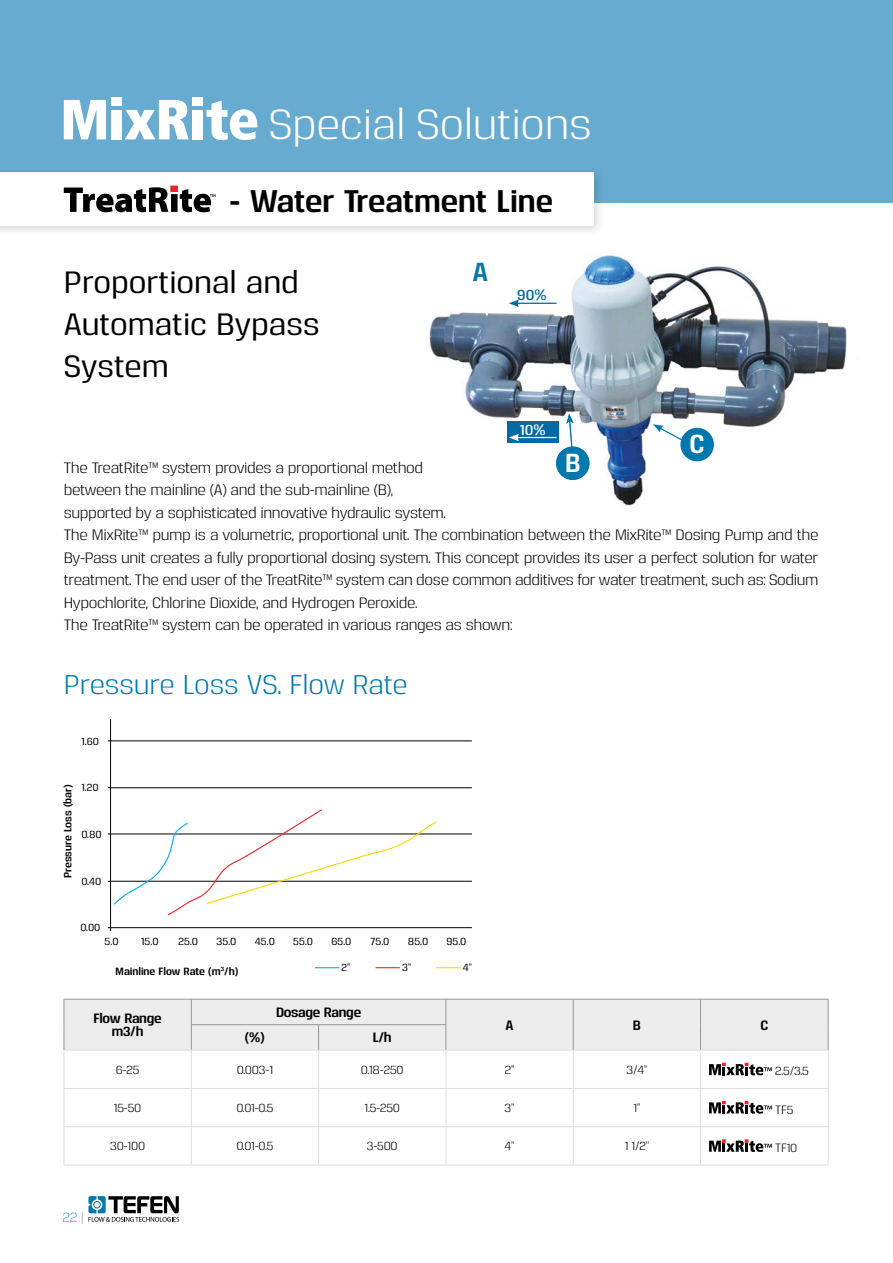
<style>
.page{position:relative;width:893px;height:1263px;background:#fff}
.page>*{position:absolute;margin:0;border:0;box-sizing:border-box;transform-origin:0 0}
.t1{font:42px "Reznik";letter-spacing:-.005em;color:#fff}
.t2{font:700 31.2px "Reznik";color:#000}
.t3{font:500 30.75px/42px "Reznik";color:#000}
.t4{font:27px "Reznik";letter-spacing:-.005em;color:#0078ae}
.t5{font:700 25.95px "Reznik";color:#fff}
.t6{font:15px/22.5px "Reznik";letter-spacing:-.025em;color:#000}
.t7{font:600 14.85px "Reznik";color:#fff}
.t8{font:600 14.85px "Reznik";color:#0069a6}
.t9{font:700 13.5px/13.5px "Reznik";letter-spacing:-.02em;color:#000;text-align:center}
.t10{font:300 13.5px "Reznik";color:#0078ae}
.t11{font:12px "Reznik";color:#000}
.t12{font:500 10.5px "Reznik";color:#000}
.t13{font:700 10.5px "Reznik";color:#000}
.s1{color:#808285}
</style>
<div class="page">
<div style="left:0;top:0;width:893px;height:203px;background:#67abd1"></div>
<svg style="left:64px;top:100px;width:42px;height:39px"></svg>
<div style="left:111px;top:110px;width:11px;height:29px;background:#fff"></div>
<svg style="left:125px;top:100px;width:64px;height:39px"></svg>
<div style="left:192px;top:110px;width:10px;height:29px;background:#fff"></div>
<svg style="left:206px;top:101px;width:51px;height:39px"></svg>
<div style="left:111px;top:97px;width:10px;height:8px;background:#fff"></div>
<div style="left:192px;top:97px;width:10px;height:8px;background:#fff"></div>
<svg style="left:88px;top:1196px;width:91px;height:26px"></svg>
<img style="left:429px;top:255px;width:418px;height:251px">
<svg style="left:566px;top:413px;width:8px;height:33px"></svg>
<img style="left:556px;top:446px;width:34px;height:34px">
<div style="left:680px;top:428px;width:34px;height:33px;background:#0078ae;border-radius:50%"></div>
<svg style="left:653px;top:424px;width:32px;height:18px"></svg>
<div style="left:464px;top:255px;width:33px;height:33px;background:#fff;border-radius:50%"></div>
<div style="left:507px;top:421px;width:52px;height:21px;background:#0069a6"></div>
<hr style="left:517px;top:437px;width:39px;height:1px;background:#fff">
<svg style="left:509px;top:434px;width:10px;height:7px"></svg>
<div style="left:507px;top:287px;width:52px;height:21px;background:#fff"></div>
<hr style="left:517px;top:303px;width:39px;height:1px;background:#0069a6">
<svg style="left:509px;top:300px;width:10px;height:7px"></svg>
<img style="left:0;top:167px;width:604px;height:64px">
<div style="left:0;top:172px;width:593px;height:54px;background:#fff"></div>
<hr style="left:191px;top:1050px;width:1px;height:38px;background:#dcddde">
<hr style="left:318px;top:1050px;width:1px;height:38px;background:#dcddde">
<hr style="left:446px;top:1050px;width:1px;height:38px;background:#dcddde">
<hr style="left:573px;top:1050px;width:1px;height:38px;background:#dcddde">
<hr style="left:700px;top:1050px;width:1px;height:38px;background:#dcddde">
<hr style="left:191px;top:1089px;width:1px;height:37px;background:#dcddde">
<hr style="left:318px;top:1089px;width:1px;height:37px;background:#dcddde">
<hr style="left:446px;top:1089px;width:1px;height:37px;background:#dcddde">
<hr style="left:573px;top:1089px;width:1px;height:37px;background:#dcddde">
<hr style="left:700px;top:1089px;width:1px;height:37px;background:#dcddde">
<hr style="left:191px;top:1127px;width:1px;height:38px;background:#dcddde">
<hr style="left:318px;top:1127px;width:1px;height:38px;background:#dcddde">
<hr style="left:446px;top:1127px;width:1px;height:38px;background:#dcddde">
<hr style="left:573px;top:1127px;width:1px;height:38px;background:#dcddde">
<hr style="left:700px;top:1127px;width:1px;height:38px;background:#dcddde">
<hr style="left:64px;top:1050px;width:1px;height:38px;background:#dcddde">
<hr style="left:828px;top:1050px;width:1px;height:38px;background:#dcddde">
<hr style="left:64px;top:1088px;width:127px;height:1px;background:#dcddde">
<hr style="left:64px;top:1089px;width:1px;height:37px;background:#dcddde">
<hr style="left:191px;top:1088px;width:128px;height:1px;background:#dcddde">
<hr style="left:319px;top:1088px;width:127px;height:1px;background:#dcddde">
<hr style="left:446px;top:1088px;width:127px;height:1px;background:#dcddde">
<hr style="left:573px;top:1088px;width:128px;height:1px;background:#dcddde">
<hr style="left:701px;top:1088px;width:127px;height:1px;background:#dcddde">
<hr style="left:828px;top:1089px;width:1px;height:37px;background:#dcddde">
<hr style="left:64px;top:1126px;width:127px;height:1px;background:#dcddde">
<hr style="left:64px;top:1127px;width:1px;height:38px;background:#dcddde">
<hr style="left:191px;top:1126px;width:128px;height:1px;background:#dcddde">
<hr style="left:319px;top:1126px;width:127px;height:1px;background:#dcddde">
<hr style="left:446px;top:1126px;width:127px;height:1px;background:#dcddde">
<hr style="left:573px;top:1126px;width:128px;height:1px;background:#dcddde">
<hr style="left:701px;top:1126px;width:127px;height:1px;background:#dcddde">
<hr style="left:828px;top:1127px;width:1px;height:38px;background:#dcddde">
<hr style="left:64px;top:1165px;width:127px;height:1px;background:#dcddde">
<hr style="left:191px;top:1165px;width:128px;height:1px;background:#dcddde">
<hr style="left:319px;top:1165px;width:127px;height:1px;background:#dcddde">
<hr style="left:446px;top:1165px;width:127px;height:1px;background:#dcddde">
<hr style="left:573px;top:1165px;width:128px;height:1px;background:#dcddde">
<hr style="left:701px;top:1165px;width:127px;height:1px;background:#dcddde">
<div style="left:64px;top:999px;width:765px;height:51px;background:#ececed"></div>
<hr style="left:64px;top:1050px;width:127px;height:1px;background:#dcddde">
<hr style="left:446px;top:1050px;width:127px;height:1px;background:#dcddde">
<hr style="left:573px;top:1050px;width:128px;height:1px;background:#dcddde">
<hr style="left:701px;top:1050px;width:127px;height:1px;background:#dcddde">
<hr style="left:191px;top:1050px;width:128px;height:1px;background:#dcddde">
<hr style="left:319px;top:1050px;width:127px;height:1px;background:#dcddde">
<hr style="left:191px;top:1024px;width:128px;height:1px;background:#939598">
<hr style="left:319px;top:1024px;width:127px;height:1px;background:#939598">
<svg style="left:709px;top:1063px;width:63px;height:12px"></svg>
<svg style="left:709px;top:1101px;width:63px;height:13px"></svg>
<svg style="left:709px;top:1140px;width:63px;height:12px"></svg>
<hr style="left:108px;top:927px;width:364px;height:1px;background:#000">
<hr style="left:108px;top:881px;width:364px;height:1px;background:#000">
<hr style="left:108px;top:834px;width:364px;height:1px;background:#000">
<hr style="left:108px;top:787px;width:364px;height:1px;background:#000">
<hr style="left:108px;top:741px;width:364px;height:1px;background:#000">
<hr style="left:110px;top:719px;width:1px;height:212px;background:#000">
<svg style="left:113px;top:809px;width:324px;height:107px"></svg>
<svg style="left:315px;top:967px;width:24px;height:1px"></svg>
<svg style="left:376px;top:967px;width:24px;height:1px"></svg>
<svg style="left:436px;top:967px;width:24px;height:1px"></svg>
<svg style="left:64px;top:186px;width:152px;height:26px"></svg>
<svg style="left:473px;top:286px;width:16px;height:31px"></svg>
<h1 class="t1" style="left:269px;top:97px;width:325px">Special Solutions</h1>
<h2 class="t2" style="left:230px;top:180px;width:325px">- Water Treatment Line</h2>
<h3 class="t3" style="left:64px;top:260px;width:237px">Proportional and</h3>
<h3 class="t3" style="left:64px;top:302px;width:257px">Automatic Bypass<br>System</h3>
<p class="t8" style="left:517px;top:285px;width:31px">90%</p>
<p class="t7" style="left:520px;top:419px;width:27px">10%</p>
<h3 class="t5" style="left:689px;top:427px;width:17px">C</h3>
<h3 class="t5" style="left:565px;top:446px;width:17px">B</h3>
<p class="t6" style="left:64px;top:455px;width:756px">The TreatRite™ system provides a proportional method<br>between the mainline (A) and the sub-mainline (B),<br>supported by a sophisticated innovative hydraulic system.<br>The MixRite™ pump is a volumetric, proportional unit. The combination between the MixRite™ Dosing Pump and the By-Pass unit creates a fully proportional dosing system. This concept provides its user a perfect solution for water treatment. The end user of the TreatRite™ system can dose common additives for water treatment, such as: Sodium Hypochlorite, Chlorine Dioxide, and Hydrogen Peroxide.<br>The TreatRite™ system can be operated in various ranges as shown:</p>
<h3 class="t4" style="left:64px;top:667px;width:346px">Pressure Loss VS. Flow Rate</h3>
<p class="t12" style="left:81px;top:734px;width:19px">1.60</p>
<p class="t13" style="left:61px;top:878px;width:95px;rotate:-90deg">Pressure Loss (bar)</p>
<p class="t12" style="left:81px;top:781px;width:19px">1.20</p>
<p class="t12" style="left:81px;top:827px;width:22px">0.80</p>
<p class="t12" style="left:81px;top:874px;width:22px">0.40</p>
<p class="t12" style="left:80px;top:920px;width:22px">0.00</p>
<p class="t12" style="left:105px;top:934px;width:15px">5.0</p>
<p class="t12" style="left:141px;top:934px;width:19px">15.0</p>
<p class="t12" style="left:178px;top:934px;width:21px">25.0</p>
<p class="t12" style="left:217px;top:934px;width:21px">35.0</p>
<p class="t12" style="left:255px;top:934px;width:22px">45.0</p>
<p class="t12" style="left:293px;top:934px;width:21px">55.0</p>
<p class="t12" style="left:331px;top:934px;width:21px">65.0</p>
<p class="t12" style="left:370px;top:934px;width:21px">75.0</p>
<p class="t12" style="left:408px;top:934px;width:22px">85.0</p>
<p class="t12" style="left:446px;top:934px;width:21px">95.0</p>
<p class="t13" style="left:116px;top:964px;width:124px">Mainline Flow Rate (m<sup>3</sup>/h)</p>
<p class="t12" style="left:342px;top:961px;width:10px">2"</p>
<p class="t12" style="left:402px;top:961px;width:11px">3"</p>
<p class="t12" style="left:463px;top:961px;width:11px">4"</p>
<p class="t9" style="left:94px;top:1011px;width:69px">Flow Range m3/h</p>
<p class="t9" style="left:276px;top:1005px;width:87px">Dosage Range</p>
<p class="t9" style="left:245px;top:1030px;width:21px">(%)</p>
<p class="t9" style="left:373px;top:1030px;width:20px">L/h</p>
<p class="t9" style="left:506px;top:1017px;width:10px">A</p>
<p class="t9" style="left:633px;top:1017px;width:10px">B</p>
<p class="t9" style="left:760px;top:1017px;width:9px">C</p>
<p class="t10" style="left:63px;top:1208px;width:22px">22 <span class="s1">|</span></p>
<p class="t11" style="left:116px;top:1062px;width:25px">6-25</p>
<p class="t11" style="left:237px;top:1062px;width:38px">0.003-1</p>
<p class="t11" style="left:361px;top:1062px;width:44px">0.18-250</p>
<p class="t11" style="left:505px;top:1062px;width:11px">2''</p>
<p class="t11" style="left:626px;top:1062px;width:23px">3/4''</p>
<p class="t11" style="left:775px;top:1063px;width:35px">2.5/3.5</p>
<p class="t11" style="left:114px;top:1100px;width:29px">15-50</p>
<p class="t11" style="left:236px;top:1100px;width:39px">0.01-0.5</p>
<p class="t11" style="left:364px;top:1100px;width:37px">1.5-250</p>
<p class="t11" style="left:505px;top:1100px;width:11px">3''</p>
<p class="t11" style="left:633px;top:1100px;width:8px">1''</p>
<p class="t11" style="left:775px;top:1101px;width:20px">TF5</p>
<p class="t11" style="left:110px;top:1138px;width:37px">30-100</p>
<p class="t11" style="left:236px;top:1138px;width:39px">0.01-0.5</p>
<p class="t11" style="left:367px;top:1138px;width:33px">3-500</p>
<p class="t11" style="left:505px;top:1138px;width:12px">4''</p>
<p class="t11" style="left:625px;top:1138px;width:26px">1 1/2''</p>
<p class="t11" style="left:775px;top:1140px;width:24px">TF10</p>
</div>
